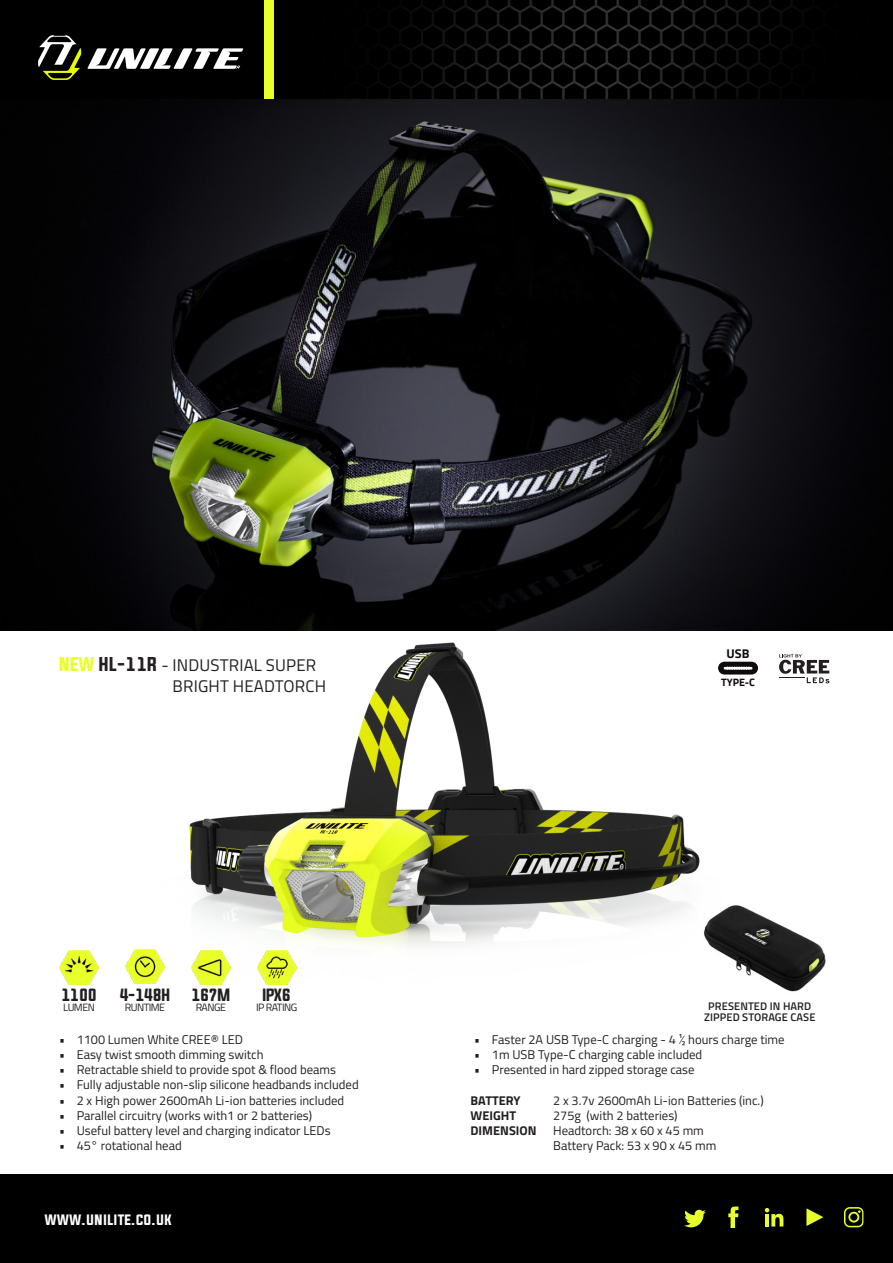
<style>
.page{position:relative;width:893px;height:1263px;background:#fff}
.page>*{position:absolute;margin:0;border:0;box-sizing:border-box;transform-origin:0 0}
.t1{font:16.8px/20.2px "Titillium Web";letter-spacing:.01em;color:#231f20}
.t2{font:15px "Evogria";letter-spacing:-.05em;color:#231f20}
.t3{font:13.5px "Evogria";color:#fff}
.t4{font:12.75px/15.3px "Titillium Web";color:#231f20}
.t5{font:700 12.75px "Titillium Web";color:#231f20}
.t6{font:700 12.75px "Titillium Web";color:#110a0c}
.t7{font:600 11.1px/10.4px "Titillium Web";letter-spacing:.01em;color:#231f20;text-align:center}
.t8{font:700 10.8px "Titillium Web";color:#110a0c}
.t9{font:10.65px "Titillium Web";letter-spacing:-.05em;color:#231f20}
.s1{font-family:"Evogria";color:#e9ff29}
.s2{font-family:"Evogria"}
</style>
<div class="page">
<img style="left:1px;top:99px;width:892px;height:532px">
<img style="left:145px;top:642px;width:588px;height:343px">
<img style="left:60px;top:950px;width:38px;height:34px">
<img style="left:126px;top:950px;width:38px;height:33px">
<img style="left:191px;top:950px;width:39px;height:34px">
<img style="left:257px;top:950px;width:39px;height:34px">
<img style="left:682px;top:894px;width:144px;height:98px">
<svg style="left:718px;top:662px;width:40px;height:12px"></svg>
<svg style="left:779px;top:654px;width:50px;height:29px"></svg>
<div style="left:0;top:1174px;width:893px;height:89px;background:#000"></div>
<svg style="left:806px;top:1208px;width:17px;height:18px"></svg>
<svg style="left:844px;top:1207px;width:20px;height:20px"></svg>
<svg style="left:684px;top:1210px;width:22px;height:17px"></svg>
<svg style="left:765px;top:1208px;width:18px;height:18px"></svg>
<svg style="left:728px;top:1206px;width:10px;height:22px"></svg>
<div style="left:0;top:0;width:893px;height:99px;background:#000"></div>
<svg style="left:87px;top:48px;width:156px;height:21px"></svg>
<svg style="left:38px;top:35px;width:43px;height:45px"></svg>
<img style="left:389px;top:0;width:407px;height:99px">
<div style="left:264px;top:0;width:10px;height:99px;background:#e9ff29"></div>
<h1 class="t1" style="left:173px;top:654px;width:155px;text-indent:-114px"><span class="s1">NEW</span> <span class="s2">HL-11R</span> - INDUSTRIAL SUPER<br>BRIGHT HEADTORCH</h1>
<p class="t6" style="left:727px;top:643px;width:24px">USB</p>
<p class="t8" style="left:721px;top:674px;width:35px">TYPE-C</p>
<p class="t2" style="left:61px;top:984px;width:37px">1100</p>
<p class="t9" style="left:63px;top:1000px;width:33px">LUMEN</p>
<p class="t2" style="left:119px;top:984px;width:53px">4-148H</p>
<p class="t9" style="left:125px;top:1000px;width:42px">RUNTIME</p>
<p class="t2" style="left:191px;top:984px;width:41px">167M</p>
<p class="t9" style="left:196px;top:1000px;width:32px">RANGE</p>
<p class="t2" style="left:263px;top:984px;width:30px">IPX6</p>
<p class="t9" style="left:256px;top:1000px;width:43px">IP RATING</p>
<p class="t7" style="left:704px;top:1000px;width:113px">PRESENTED IN HARD<br>ZIPPED STORAGE CASE</p>
<p class="t4" style="left:59px;top:1031px;width:185px">• 1100 Lumen White CREE® LED</p>
<p class="t4" style="left:59px;top:1046px;width:206px">• Easy twist smooth dimming switch</p>
<p class="t4" style="left:59px;top:1061px;width:278px">• Retractable shield to provide spot &amp; flood beams</p>
<p class="t4" style="left:59px;top:1077px;width:301px">• Fully adjustable non-slip silicone headbands included</p>
<p class="t4" style="left:59px;top:1092px;width:287px">• 2 x High power 2600mAh Li-ion batteries included</p>
<p class="t4" style="left:59px;top:1107px;width:255px">• Parallel circuitry (works with1 or 2 batteries)</p>
<p class="t4" style="left:59px;top:1122px;width:273px">• Useful battery level and charging indicator LEDs</p>
<p class="t4" style="left:59px;top:1138px;width:124px">• 45° rotational head</p>
<p class="t3" style="left:44px;top:1210px;width:129px">WWW.UNILITE.CO.UK</p>
<p class="t4" style="left:474px;top:1031px;width:312px">• Faster 2A USB Type-C charging - 4 ½ hours charge time</p>
<p class="t4" style="left:474px;top:1046px;width:230px">• 1m USB Type-C charging cable included</p>
<p class="t4" style="left:474px;top:1061px;width:222px">• Presented in hard zipped storage case</p>
<p class="t5" style="left:471px;top:1090px;width:51px">BATTERY</p>
<p class="t4" style="left:553px;top:1092px;width:212px">2 x 3.7v 2600mAh Li-ion Batteries (inc.)</p>
<p class="t5" style="left:471px;top:1106px;width:47px">WEIGHT</p>
<p class="t4" style="left:553px;top:1107px;width:126px">275g (with 2 batteries)</p>
<p class="t5" style="left:471px;top:1121px;width:68px">DIMENSION</p>
<p class="t4" style="left:553px;top:1122px;width:165px">Headtorch: 38 x 60 x 45 mm<br>Battery Pack: 53 x 90 x 45 mm</p>
</div>
